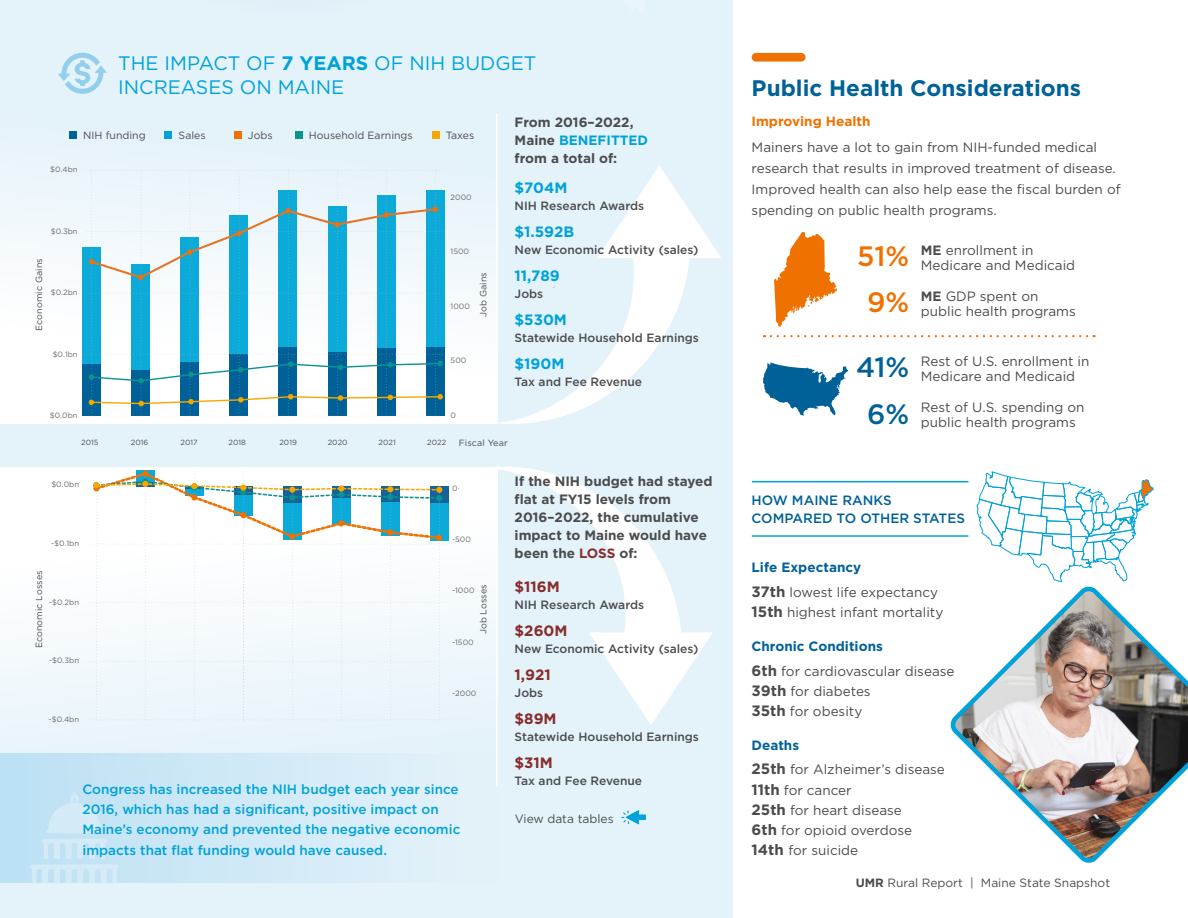
<style>
.page{position:relative;width:1188px;height:918px;background:#fff}
.page>*{position:absolute;margin:0;border:0;box-sizing:border-box;transform-origin:0 0}
.t1{font:500 28.05px "Gotham";color:#006198}
.t2{font:500 28.05px "Gotham";color:#ef7100}
.t3{font:700 22.5px "Gotham HTF";color:#006198}
.t4{font:19.5px/24px "Gotham";color:#00a2da}
.t5{font:700 15px "Gotham HTF";color:#00a2da}
.t6{font:700 15px "Gotham HTF";color:#882d2b}
.t7{font:13.5px/20.2px "Gotham";color:#4b4c4d}
.t8{font:500 13.5px/20.2px "Gotham";color:#00a2da}
.t9{font:700 13.5px/18px "Gotham HTF";color:#4b4c4d}
.t10{font:700 13.5px "Gotham HTF";color:#006198}
.t11{font:500 13.5px/18px "Gotham";color:#006198}
.t12{font:700 13.5px "Gotham HTF";color:#ef7100}
.t13{font:500 12px "Gotham";color:#4b4c4d}
.t14{font:12px "Gotham";color:#4b4c4d}
.body{font:10.5px "Gotham";color:#4b4c4d}
.body-2{font:9px "Gotham";letter-spacing:.01em;color:#4b4c4d}
.t15{font:7.65px "Gotham";color:#6b6965}
.body-3{font:7.5px "Gotham";letter-spacing:.01em;color:#4b4c4d}
.s1{font-family:"Gotham HTF";font-weight:700}
.s2{color:#00a2da}
.s3{color:#882d2b}
.s4{font-family:"Gotham HTF";font-weight:700;font-size:15px}
</style>
<div class="page">
<div style="left:0;top:0;width:732px;height:918px;background:#e4f2fa"></div>
<svg style="left:0;top:467px;width:488px;height:287px"></svg>
<div style="left:0;top:754px;width:498px;height:129px;background:linear-gradient(to right,#bce0f4,#e5f2fa)"></div>
<svg style="left:497px;top:166px;width:224px;height:258px"></svg>
<svg style="left:488px;top:467px;width:225px;height:258px"></svg>
<div style="left:0;top:113px;width:498px;height:310px;background:linear-gradient(to bottom,#e3f1f9,#fff)"></div>
<hr style="left:752px;top:535px;width:216px;height:2px;background:#00a2da">
<hr style="left:752px;top:481px;width:216px;height:1px;background:#00a2da">
<div style="left:756px;top:53px;width:45px;height:9px;background:#ef7100"></div>
<svg style="left:976px;top:471px;width:177px;height:111px"></svg>
<img style="left:950px;top:586px;width:238px;height:277px">
<svg style="left:771px;top:335px;width:324px;height:2px"></svg>
<hr style="left:496px;top:114px;width:2px;height:309px;background:#fff">
<svg style="left:58px;top:53px;width:49px;height:41px"></svg>
<div style="left:69px;top:131px;width:8px;height:8px;background:#006198"></div>
<div style="left:165px;top:131px;width:7px;height:8px;background:#00a2da"></div>
<div style="left:234px;top:131px;width:8px;height:8px;background:#ef7100"></div>
<div style="left:295px;top:131px;width:7px;height:8px;background:#0a9490"></div>
<div style="left:432px;top:131px;width:7px;height:8px;background:#f6a800"></div>
<div style="left:426px;top:346px;width:19px;height:70px;background:#006198"></div>
<div style="left:426px;top:190px;width:19px;height:156px;background:#0baad9"></div>
<div style="left:82px;top:364px;width:19px;height:52px;background:#006198"></div>
<div style="left:82px;top:247px;width:19px;height:117px;background:#0baad9"></div>
<svg style="left:86px;top:170px;width:358px;height:247px"></svg>
<div style="left:430px;top:486px;width:19px;height:17px;background:#166399"></div>
<div style="left:430px;top:503px;width:19px;height:38px;background:#0baad9"></div>
<svg style="left:91px;top:471px;width:354px;height:250px"></svg>
<svg style="left:763px;top:362px;width:85px;height:54px"></svg>
<svg style="left:46px;top:791px;width:57px;height:42px"></svg>
<svg style="left:30px;top:839px;width:89px;height:44px"></svg>
<svg style="left:774px;top:232px;width:63px;height:95px"></svg>
<svg style="left:622px;top:810px;width:24px;height:15px"></svg>
<hr style="left:496px;top:467px;width:2px;height:319px;background:#fff">
<p class="t4" style="left:118px;top:51px;width:420px">THE IMPACT OF <span class="s1">7 YEARS</span> OF NIH BUDGET<br>INCREASES ON MAINE</p>
<p class="body" style="left:83px;top:129px;width:64px">NIH funding</p>
<p class="body" style="left:179px;top:129px;width:29px">Sales</p>
<p class="body" style="left:248px;top:129px;width:26px">Jobs</p>
<p class="body" style="left:309px;top:129px;width:106px">Household Earnings</p>
<p class="body" style="left:446px;top:129px;width:30px">Taxes</p>
<p class="t15" style="left:50px;top:165px;width:29px">$0.4bn</p>
<p class="t15" style="left:451px;top:193px;width:23px">2000</p>
<p class="t15" style="left:51px;top:227px;width:28px">$0.3bn</p>
<p class="body-2" style="left:34px;top:331px;width:74px;rotate:-90deg">Economic Gains</p>
<p class="t15" style="left:51px;top:288px;width:28px">$0.2bn</p>
<p class="t15" style="left:53px;top:350px;width:26px">$0.1bn</p>
<p class="t15" style="left:451px;top:247px;width:20px">1500</p>
<p class="t15" style="left:451px;top:302px;width:21px">1000</p>
<p class="body-2" style="left:478px;top:317px;width:46px;rotate:-90deg">Job Gains</p>
<p class="t15" style="left:451px;top:357px;width:17px">500</p>
<p class="t9" style="left:515px;top:113px;width:135px">From 2016–2022,<br>Maine <span class="s2">BENEFITTED </span>from a total of:</p>
<p class="t5" style="left:515px;top:179px;width:54px">$704M</p>
<p class="t13" style="left:515px;top:199px;width:131px">NIH Research Awards</p>
<p class="t5" style="left:515px;top:223px;width:61px">$1.592B</p>
<p class="t13" style="left:515px;top:243px;width:185px">New Economic Activity (sales)</p>
<p class="t5" style="left:515px;top:267px;width:47px">11,789</p>
<p class="t13" style="left:515px;top:287px;width:30px">Jobs</p>
<p class="t5" style="left:515px;top:311px;width:54px">$530M</p>
<p class="t13" style="left:515px;top:331px;width:186px">Statewide Household Earnings</p>
<p class="t5" style="left:515px;top:355px;width:51px">$190M</p>
<p class="t13" style="left:515px;top:375px;width:129px">Tax and Fee Revenue</p>
<p class="t15" style="left:50px;top:411px;width:29px">$0.0bn</p>
<p class="t15" style="left:451px;top:411px;width:7px">0</p>
<p class="body-3" style="left:81px;top:439px;width:19px">2015</p>
<p class="body-3" style="left:131px;top:439px;width:19px">2016</p>
<p class="body-3" style="left:181px;top:439px;width:19px">2017</p>
<p class="body-3" style="left:228px;top:439px;width:19px">2018</p>
<p class="body-3" style="left:279px;top:439px;width:19px">2019</p>
<p class="body-3" style="left:328px;top:439px;width:21px">2020</p>
<p class="body-3" style="left:379px;top:439px;width:19px">2021</p>
<p class="body-3" style="left:427px;top:439px;width:20px">2022</p>
<p class="body-2" style="left:459px;top:438px;width:50px">Fiscal Year</p>
<p class="t15" style="left:51px;top:481px;width:29px">$0.0bn</p>
<p class="t15" style="left:51px;top:539px;width:30px">-$0.1bn</p>
<p class="body-2" style="left:34px;top:648px;width:80px;rotate:-90deg">Economic Losses</p>
<p class="t15" style="left:49px;top:598px;width:31px">-$0.2bn</p>
<p class="t15" style="left:49px;top:656px;width:32px">-$0.3bn</p>
<p class="t15" style="left:49px;top:715px;width:32px">-$0.4bn</p>
<p class="t15" style="left:452px;top:484px;width:7px">0</p>
<p class="t15" style="left:452px;top:535px;width:20px">-500</p>
<p class="body-2" style="left:478px;top:634px;width:52px;rotate:-90deg">Job Losses</p>
<p class="t15" style="left:452px;top:587px;width:24px">-1000</p>
<p class="t15" style="left:452px;top:638px;width:23px">-1500</p>
<p class="t15" style="left:452px;top:689px;width:26px">-2000</p>
<p class="t8" style="left:82px;top:779px;width:379px">Congress has increased the NIH budget each year since 2016, which has had a significant, positive impact on Maine’s economy and prevented the negative economic impacts that flat funding would have caused.</p>
<p class="t9" style="left:515px;top:472px;width:199px">If the NIH budget had stayed flat at FY15 levels from<br>2016–2022, the cumulative impact to Maine would have been the <span class="s3">LOSS</span> of:</p>
<p class="t6" style="left:515px;top:578px;width:47px">$116M</p>
<p class="t13" style="left:515px;top:598px;width:131px">NIH Research Awards</p>
<p class="t6" style="left:515px;top:622px;width:54px">$260M</p>
<p class="t13" style="left:515px;top:642px;width:185px">New Economic Activity (sales)</p>
<p class="t6" style="left:515px;top:666px;width:38px">1,921</p>
<p class="t13" style="left:515px;top:686px;width:30px">Jobs</p>
<p class="t6" style="left:515px;top:710px;width:44px">$89M</p>
<p class="t13" style="left:515px;top:730px;width:186px">Statewide Household Earnings</p>
<p class="t6" style="left:515px;top:754px;width:40px">$31M</p>
<p class="t13" style="left:515px;top:774px;width:129px">Tax and Fee Revenue</p>
<p class="t14" style="left:515px;top:812px;width:100px">View data tables</p>
<p class="t3" style="left:752px;top:75px;width:331px">Public Health Considerations</p>
<p class="t12" style="left:752px;top:114px;width:120px">Improving Health</p>
<p class="t7" style="left:752px;top:136px;width:371px;line-height:21px">Mainers have a lot to gain from NIH-funded medical research that results in improved treatment of disease.<br>Improved health can also help ease the fiscal burden of spending on public health programs.</p>
<p class="t2" style="left:857px;top:240px;width:54px">51%</p>
<p class="t2" style="left:867px;top:286px;width:44px">9%</p>
<p class="t7" style="left:921px;top:240px;width:114px"><span class="s1">ME</span> enrollment in</p>
<p class="t7" style="left:921px;top:255px;width:156px">Medicare and Medicaid</p>
<p class="t7" style="left:921px;top:288px;width:156px;line-height:15px"><span class="s1">ME</span> GDP spent on public health programs</p>
<p class="t1" style="left:856px;top:351px;width:55px">41%</p>
<p class="t1" style="left:867px;top:398px;width:44px">6%</p>
<p class="t7" style="left:921px;top:351px;width:170px">Rest of U.S. enrollment in</p>
<p class="t7" style="left:921px;top:366px;width:156px">Medicare and Medicaid</p>
<p class="t7" style="left:921px;top:399px;width:165px;line-height:15px">Rest of U.S. spending on public health programs</p>
<p class="t11" style="left:752px;top:491px;width:215px">HOW MAINE RANKS<br>COMPARED TO OTHER STATES</p>
<p class="t10" style="left:752px;top:560px;width:111px">Life Expectancy</p>
<p class="t7" style="left:752px;top:582px;width:193px"><span class="s4">37th</span> lowest life expectancy<br><span class="s4">15th</span> highest infant mortality</p>
<p class="t10" style="left:752px;top:638px;width:133px">Chronic Conditions</p>
<p class="t7" style="left:752px;top:661px;width:204px"><span class="s4">6th</span> for cardiovascular disease<br><span class="s4">39th</span> for diabetes<br><span class="s4">35th</span> for obesity</p>
<p class="t10" style="left:752px;top:737px;width:49px">Deaths</p>
<p class="t7" style="left:752px;top:760px;width:195px"><span class="s4">25th</span> for Alzheimer’s disease<br><span class="s4">11th</span> for cancer<br><span class="s4">25th</span> for heart disease<br><span class="s4">6th</span> for opioid overdose<br><span class="s4">14th</span> for suicide</p>
<p class="t14" style="left:856px;top:876px;width:256px"><span class="s1">UMR</span> Rural Report | Maine State Snapshot</p>
</div>
